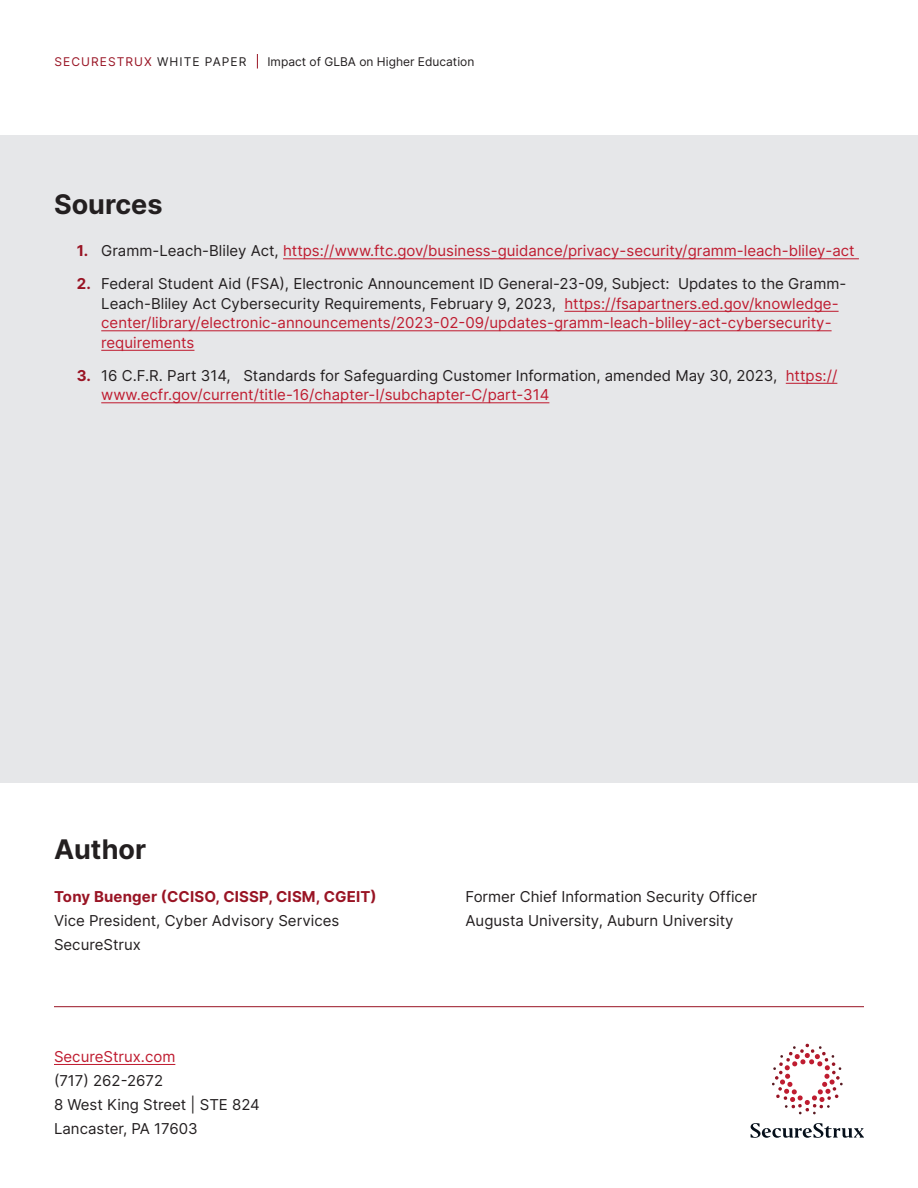
<style>
.page{position:relative;width:918px;height:1188px;background:#fff}
.page>*{position:absolute;margin:0;border:0;box-sizing:border-box;transform-origin:0 0}
.t1{font:700 27px "Inter";color:#231f20}
.t2{font:15px/19.5px "Inter";color:#bf1c30}
.Body_Copy{font:15px/24px "Inter";color:#231f20}
.t3{font:12px "Inter";color:#231f20}
.t4{font:12px "Inter";letter-spacing:.085em;color:#991424}
.s1{color:#231f20}
.s2{font-weight:700;color:#991424}
.s3{color:#bf1c30}
</style>
<div class="page">
<svg style="left:257px;top:54px;width:1px;height:15px"></svg>
<hr style="left:54px;top:1006px;width:810px;height:1px;background:#991424">
<svg style="left:772px;top:1043px;width:71px;height:71px"></svg>
<svg style="left:751px;top:1123px;width:113px;height:15px"></svg>
<hr style="left:54px;top:1064px;width:121px;height:1px;background:#bf1c30">
<div style="left:0;top:135px;width:918px;height:648px;background:#e6e7e9"></div>
<hr style="left:283px;top:258px;width:576px;height:1px;background:#bf1c30">
<hr style="left:564px;top:311px;width:275px;height:1px;background:#bf1c30">
<hr style="left:101px;top:330px;width:731px;height:1px;background:#bf1c30">
<hr style="left:101px;top:350px;width:93px;height:1px;background:#bf1c30">
<hr style="left:786px;top:383px;width:51px;height:1px;background:#bf1c30">
<hr style="left:101px;top:402px;width:448px;height:1px;background:#bf1c30">
<p class="t4" style="left:55px;top:53px;width:193px">SECURESTRUX <span class="s1">WHITE PAPER</span></p>
<p class="t3" style="left:267px;top:53px;width:208px">Impact of GLBA on Higher Education</p>
<h1 class="t1" style="left:54px;top:184px;width:110px">Sources</h1>
<p class="t2" style="left:77px;top:241px;width:779px"><span class="s2">1.</span> <span class="s1">Gramm-Leach-Bliley Act,</span> https://www.ftc.gov/business-guidance/privacy-security/gramm-leach-bliley-act</p>
<p class="t2" style="left:101px;top:274px;width:747px;text-indent:-24px"><span class="s2">2.</span> <span class="s1">Federal Student Aid (FSA), Electronic Announcement ID General-23-09, Subject: Updates to the Gramm-Leach-Bliley Act Cybersecurity Requirements, February 9, 2023,</span> https://fsapartners.ed.gov/knowledge&shy;center/library/electronic-announcements/2023-02-09/updates-gramm-leach-bliley-act-cybersecurity&shy;requirements</p>
<p class="Body_Copy" style="left:101px;top:365px;width:738px;line-height:19.5px;text-indent:-24px"><span class="s2">3.</span> 16 C.F.R. Part 314, Standards for Safeguarding Customer Information, amended May 30, 2023, <span class="s3">https:// www.ecfr.gov/current/title-16/chapter-I/subchapter-C/part-314</span></p>
<h1 class="t1" style="left:54px;top:830px;width:94px">Author</h1>
<p class="Body_Copy" style="left:54px;top:884px;width:324px"><span class="s2">Tony Buenger (CCISO, CISSP, CISM, CGEIT)<br></span>Vice President, Cyber Advisory Services<br>SecureStrux</p>
<p class="Body_Copy" style="left:465px;top:884px;width:293px">Former Chief Information Security Officer<br>Augusta University, Auburn University</p>
<p class="t2" style="left:54px;top:1046px;width:123px">SecureStrux.com</p>
<p class="Body_Copy" style="left:54px;top:1068px;width:207px">(717) 262-2672<br>8 West King Street | STE 824<br>Lancaster, PA 17603</p>
</div>
